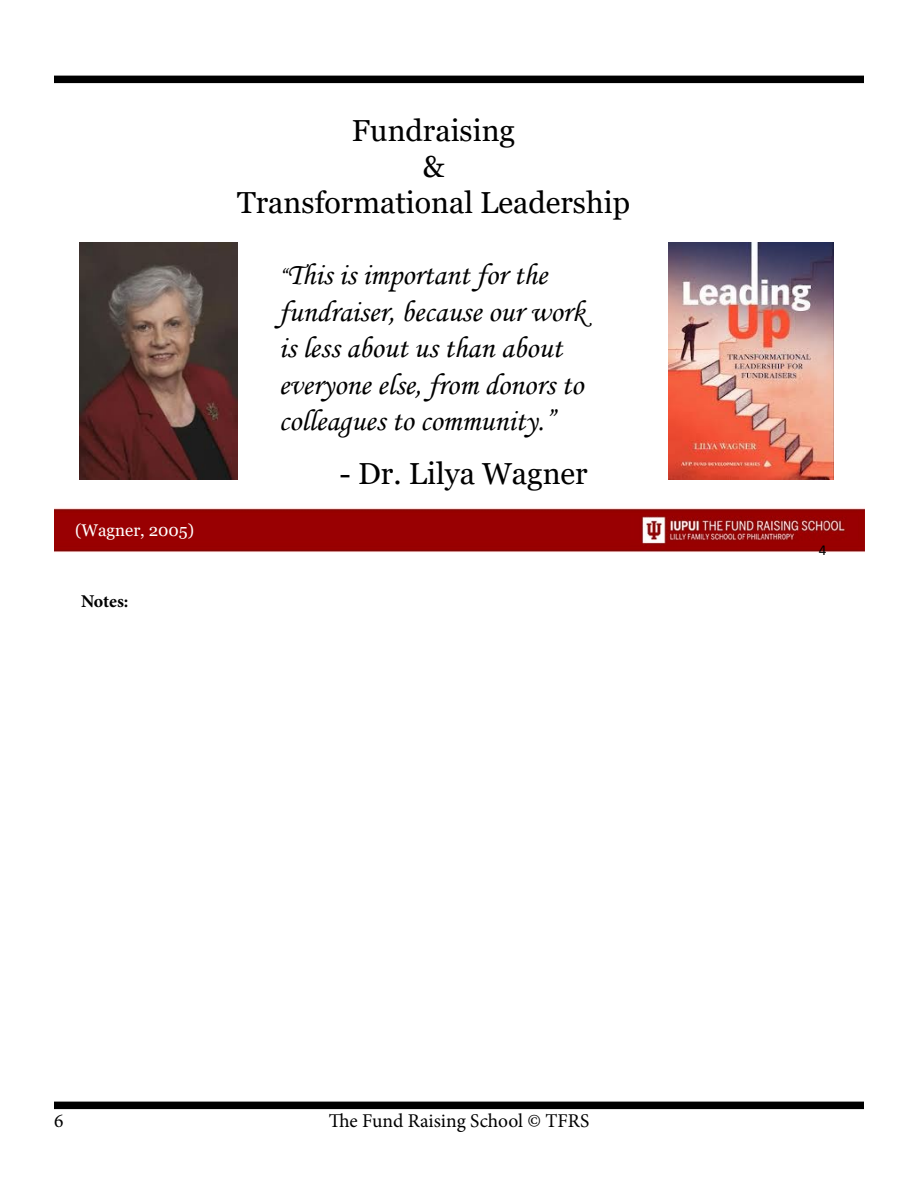
<style>
.page{position:relative;width:918px;height:1188px;background:#fff}
.page>*{position:absolute;margin:0;border:0;box-sizing:border-box;transform-origin:0 0}
.t1{font:30.3px/36.5px "Monotype Corsiva";color:#000}
.t2{font:30.3px/36.5px "Georgia";color:#000;text-align:center}
.t3{font:19.5px "Minion Pro";color:#000}
.t4{font:700 18px "Minion Pro";letter-spacing:-.01em;color:#000}
.t5{font:16.95px "Georgia";color:#fff}
.t6{font:15.15px "Calibri";color:#000}
.s1{font-size:23.55px}
</style>
<div class="page">
<div style="left:54px;top:76px;width:810px;height:7px;background:#000"></div>
<div style="left:54px;top:1102px;width:810px;height:7px;background:#000"></div>
<img style="left:54px;top:242px;width:810px;height:310px">
<img style="left:80px;top:243px;width:158px;height:237px">
<img style="left:669px;top:243px;width:164px;height:237px">
<p class="t5" style="left:75px;top:520px;width:120px">(Wagner, 2005)</p>
<p class="t4" style="left:81px;top:589px;width:49px">Notes:</p>
<p class="t2" style="left:237px;top:112px;width:395px">Fundraising<br>&amp;<br>Transformational Leadership</p>
<p class="t1" style="left:279px;top:257px;width:308px"><span class="s1">“</span>This is important for the fundraiser, because our work is less about us than about everyone else, from donors to colleagues to community.”</p>
<p class="t2" style="left:340px;top:456px;width:250px">- Dr. Lilya Wagner</p>
<p class="t6" style="left:819px;top:539px;width:9px">4</p>
<p class="t3" style="left:54px;top:1107px;width:11px">6</p>
<p class="t3" style="left:329px;top:1107px;width:262px">The Fund Raising School © TFRS</p>
</div>
